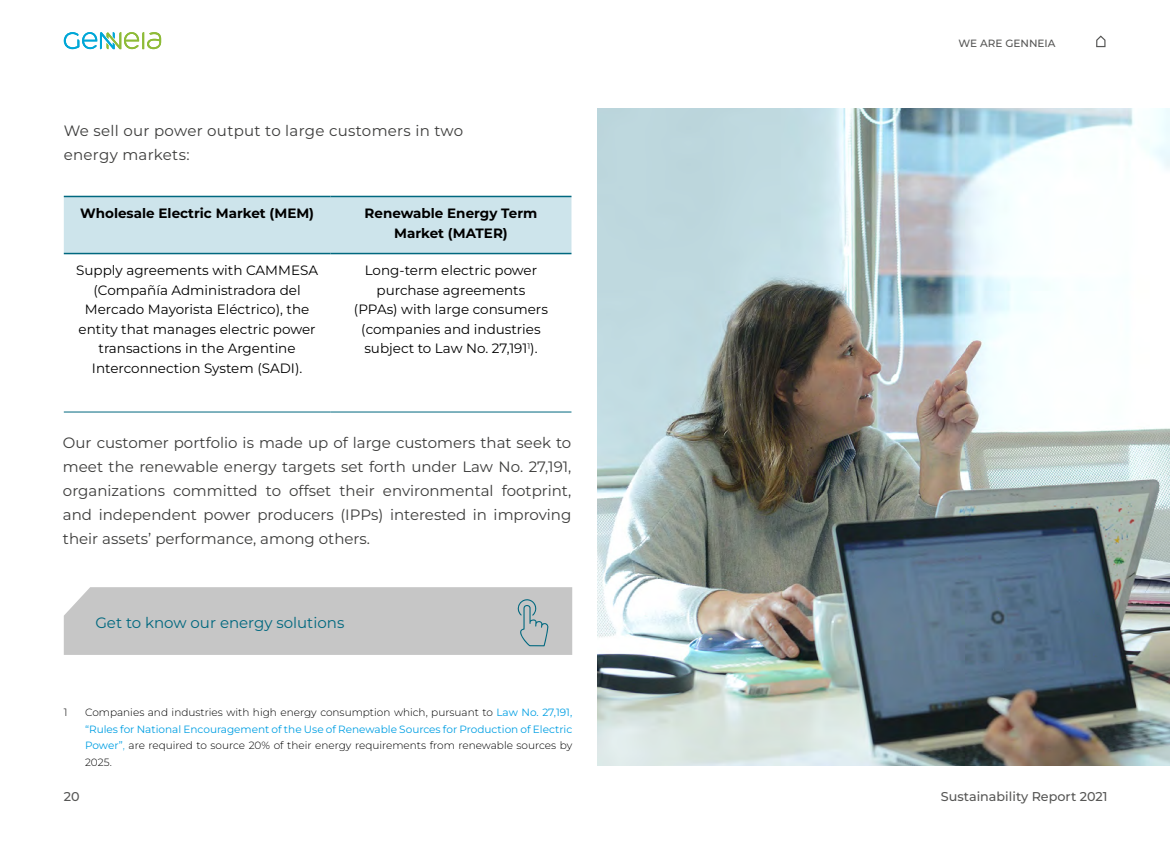
<style>
.page{position:relative;width:1170px;height:851px;background:#fff}
.page>*{position:absolute;margin:0;border:0;box-sizing:border-box;transform-origin:0 0}
.t1{font:15px/24px "Montserrat";color:#3c3c3b;text-align:justify}
.t2{font:15px/24px "Montserrat";letter-spacing:.02em;color:#3c3c3b}
.t3{font:15px "Montserrat";color:#00687f}
.t4{font:13.5px/19.5px "Montserrat";color:#000;text-align:center}
.t5{font:700 13.5px/19.5px "Montserrat";color:#000;text-align:center}
.t6{font:500 12.75px "Montserrat";color:#575756}
.t7{font:300 10.5px/16.5px "Montserrat";color:#000;text-align:justify}
.t8{font:500 10.5px "Montserrat";color:#575756}
.s1{font-weight:400;color:#009fe3}
.s2{color:#009fe3}
</style>
<div class="page">
<img style="left:597px;top:108px;width:572px;height:657px">
<div style="left:64px;top:197px;width:507px;height:56px;background:#cde4eb"></div>
<hr style="left:64px;top:411px;width:266px;height:1px;background:#00687f">
<hr style="left:330px;top:411px;width:241px;height:1px;background:#00687f">
<hr style="left:64px;top:196px;width:266px;height:1px;background:#00687f">
<hr style="left:330px;top:196px;width:241px;height:1px;background:#00687f">
<hr style="left:64px;top:253px;width:266px;height:1px;background:#00687f">
<hr style="left:330px;top:253px;width:241px;height:1px;background:#00687f">
<div style="left:64px;top:587px;width:508px;height:67px;background:#c6c6c6"></div>
<svg style="left:64px;top:32px;width:97px;height:17px"></svg>
<svg style="left:1096px;top:35px;width:9px;height:13px"></svg>
<p class="t2" style="left:64px;top:118px;width:401px">We sell our power output to large customers in two energy markets:</p>
<p class="t5" style="left:80px;top:203px;width:235px">Wholesale Electric Market (MEM)</p>
<p class="t5" style="left:364px;top:203px;width:174px">Renewable Energy Term<br>Market (MATER)</p>
<p class="t4" style="left:76px;top:260px;width:243px">Supply agreements with CAMMESA (Compañía Administradora del<br>Mercado Mayorista Eléctrico), the entity that manages electric power transactions in the Argentine<br>Interconnection System (SADI).</p>
<p class="t4" style="left:354px;top:260px;width:195px">Long-term electric power purchase agreements (PPAs) with large consumers (companies and industries subject to Law No. 27,191<sup>1</sup>).</p>
<p class="t1" style="left:63px;top:430px;width:510px">Our customer portfolio is made up of large customers that seek to meet the renewable energy targets set forth under Law No. 27,191, organizations committed to offset their environmental footprint, and independent power producers (IPPs) interested in improving their assets’ performance, among others.</p>
<p class="t3" style="left:95px;top:613px;width:250px">Get to know our energy solutions</p>
<p class="t8" style="left:958px;top:36px;width:98px">WE ARE GENNEIA</p>
<p class="t7" style="left:64px;top:704px;width:5px">1</p>
<p class="t7" style="left:85px;top:704px;width:488px">Companies and industries with high energy consumption which, pursuant to <span class="s1">Law No. 27,191, “Rules for National Encouragement of the Use of Renewable Sources for Production of Electric Power”</span><span class="s2">,</span> are required to source 20% of their energy requirements from renewable sources by 2025.</p>
<p class="t6" style="left:64px;top:787px;width:17px">20</p>
<p class="t6" style="left:940px;top:787px;width:168px">Sustainability Report 2021</p>
</div>
